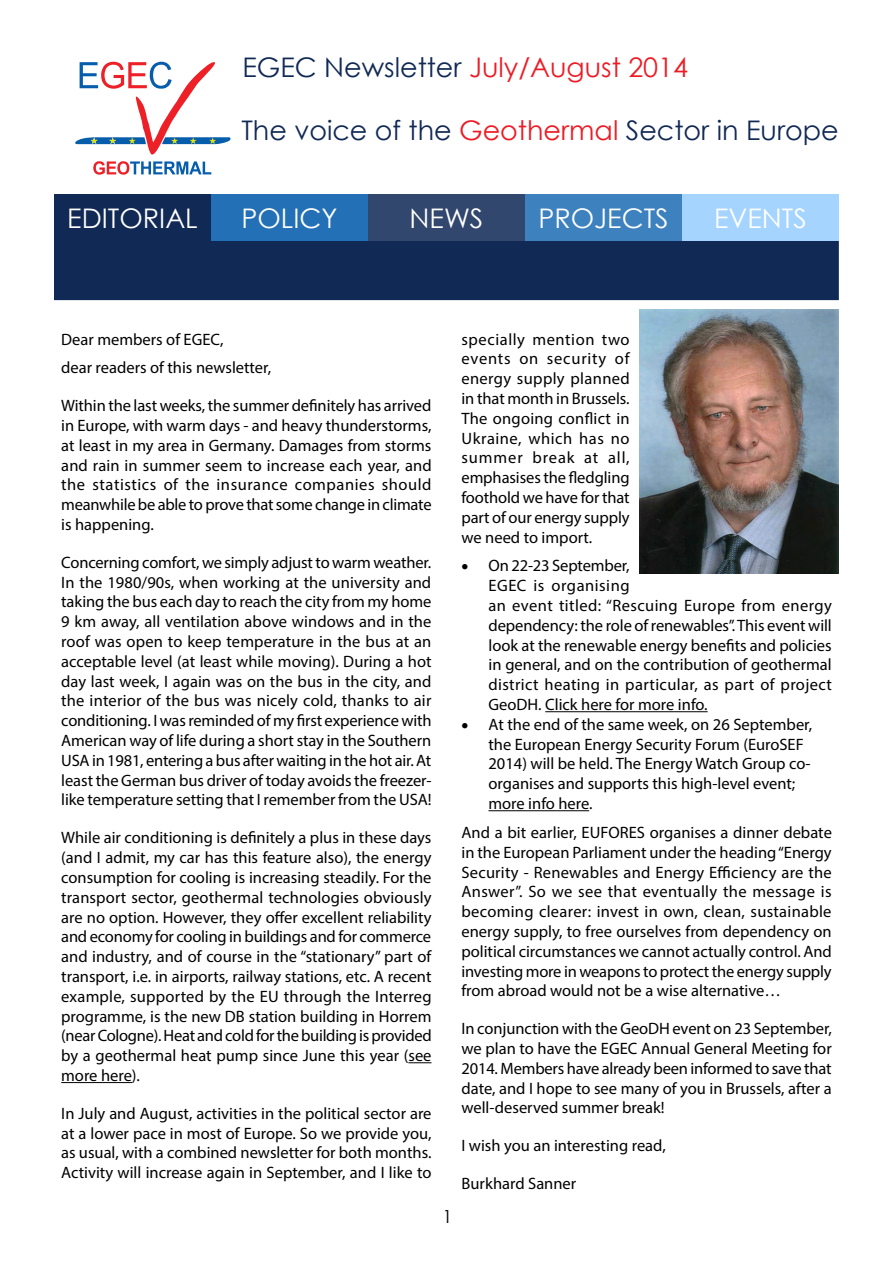
<style>
.page{position:relative;width:893px;height:1263px;background:#fff}
.page>*{position:absolute;margin:0;border:0;box-sizing:border-box;transform-origin:0 0}
.t1{font:27px "Century Gothic";color:#112955}
.t2{font:27px "Century Gothic";color:#fff}
.t3{font:27px "Century Gothic";color:#ed1b24}
.t4{font:18px "Century Gothic";color:#000}
.t5{font:16.5px/19.8px "Myriad Pro";color:#000;text-align:justify}
.s1{color:#112955}
.s2{color:#ed1b24}
</style>
<div class="page">
<svg style="left:75px;top:62px;width:156px;height:113px"></svg>
<div style="left:54px;top:239px;width:785px;height:61px;background:#112955"></div>
<div style="left:54px;top:195px;width:157px;height:46px;background:#112955"></div>
<div style="left:211px;top:195px;width:157px;height:46px;background:#2470b6"></div>
<div style="left:682px;top:195px;width:157px;height:46px;background:#a4d4ff"></div>
<div style="left:525px;top:195px;width:157px;height:46px;background:#3d81be"></div>
<div style="left:368px;top:195px;width:157px;height:46px;background:#32476d"></div>
<svg style="left:408px;top:1062px;width:23px;height:1px"></svg>
<hr style="left:61px;top:1082px;width:71px;height:1px;background:#000">
<hr style="left:545px;top:711px;width:163px;height:1px;background:#000">
<hr style="left:488px;top:810px;width:101px;height:1px;background:#000">
<img style="left:640px;top:309px;width:199px;height:265px">
<h1 class="t3" style="left:242px;top:48px;width:447px"><span class="s1">EGEC Newsletter</span> July/August 2014</h1>
<h1 class="t1" style="left:241px;top:111px;width:599px">The voice of the <span class="s2">Geothermal</span> Sector in Europe</h1>
<h1 class="t2" style="left:67px;top:199px;width:132px">EDITORIAL</h1>
<h1 class="t2" style="left:241px;top:199px;width:97px">POLICY</h1>
<h1 class="t2" style="left:410px;top:199px;width:75px">NEWS</h1>
<h1 class="t2" style="left:538px;top:199px;width:132px">PROJECTS</h1>
<h1 class="t2" style="left:714px;top:199px;width:94px">EVENTS</h1>
<p class="t5" style="left:61px;top:324px;width:211px;line-height:28.8px">Dear members of EGEC,<br>dear readers of this newsletter,</p>
<p class="t5" style="left:61px;top:395px;width:372px">Within the last weeks, the summer definitely has arrived in Europe, with warm days - and heavy thunderstorms, at least in my area in Germany. Damages from storms and rain in summer seem to increase each year, and the statistics of the insurance companies should meanwhile be able to prove that some change in climate is happening.</p>
<p class="t5" style="left:61px;top:552px;width:372px">Concerning comfort, we simply adjust to warm weather.<br>In the 1980/90s, when working at the university and taking the bus each day to reach the city from my home 9 km away, all ventilation above windows and in the roof was open to keep temperature in the bus at an acceptable level (at least while moving). During a hot day last week, I again was on the bus in the city, and the interior of the bus was nicely cold, thanks to air conditioning. I was reminded of my first experience with American way of life during a short stay in the Southern USA in 1981, entering a bus after waiting in the hot air. At least the German bus driver of today avoids the freezer&shy;like temperature setting that I remember from the USA!</p>
<p class="t5" style="left:61px;top:828px;width:372px">While air conditioning is definitely a plus in these days (and I admit, my car has this feature also), the energy consumption for cooling is increasing steadily. For the transport sector, geothermal technologies obviously are no option. However, they offer excellent reliability and economy for cooling in buildings and for commerce and industry, and of course in the “stationary” part of transport, i.e. in airports, railway stations, etc. A recent example, supported by the EU through the Interreg programme, is the new DB station building in Horrem (near Cologne). Heat and cold for the building is provided by a geothermal heat pump since June this year (see more here).</p>
<p class="t5" style="left:61px;top:1103px;width:372px">In July and August, activities in the political sector are at a lower pace in most of Europe. So we provide you, as usual, with a combined newsletter for both months.<br>Activity will increase again in September, and I like to</p>
<p class="t4" style="left:442px;top:1204px;width:11px">1</p>
<p class="t5" style="left:461px;top:329px;width:170px">specially mention two events on security of energy supply planned in that month in Brussels.<br>The ongoing conflict in Ukraine, which has no summer break at all, emphasises the fledgling foothold we have for that part of our energy supply we need to import.</p>
<p class="t5" style="left:488px;top:556px;width:345px;text-align:left;text-indent:-27px">• On 22-23 September,<br>EGEC is organising<br>an event titled: “Rescuing Europe from energy dependency: the role of renewables”. This event will look at the renewable energy benefits and policies in general, and on the contribution of geothermal district heating in particular, as part of project GeoDH. Click here for more info.</p>
<p class="t5" style="left:488px;top:714px;width:325px;text-align:left;text-indent:-27px">• At the end of the same week, on 26 September, the European Energy Security Forum (EuroSEF 2014) will be held. The Energy Watch Group co&shy;organises and supports this high-level event; more info here.</p>
<p class="t5" style="left:461px;top:822px;width:372px">And a bit earlier, EUFORES organises a dinner debate in the European Parliament under the heading “Energy Security - Renewables and Energy Efficiency are the Answer”. So we see that eventually the message is becoming clearer: invest in own, clean, sustainable energy supply, to free ourselves from dependency on political circumstances we cannot actually control. And investing more in weapons to protect the energy supply from abroad would not be a wise alternative…</p>
<p class="t5" style="left:461px;top:1018px;width:372px">In conjunction with the GeoDH event on 23 September, we plan to have the EGEC Annual General Meeting for 2014. Members have already been informed to save that date, and I hope to see many of you in Brussels, after a well-deserved summer break!</p>
<p class="t5" style="left:461px;top:1135px;width:206px">I wish you an interesting read,</p>
<p class="t5" style="left:461px;top:1173px;width:116px">Burkhard Sanner</p>
</div>
